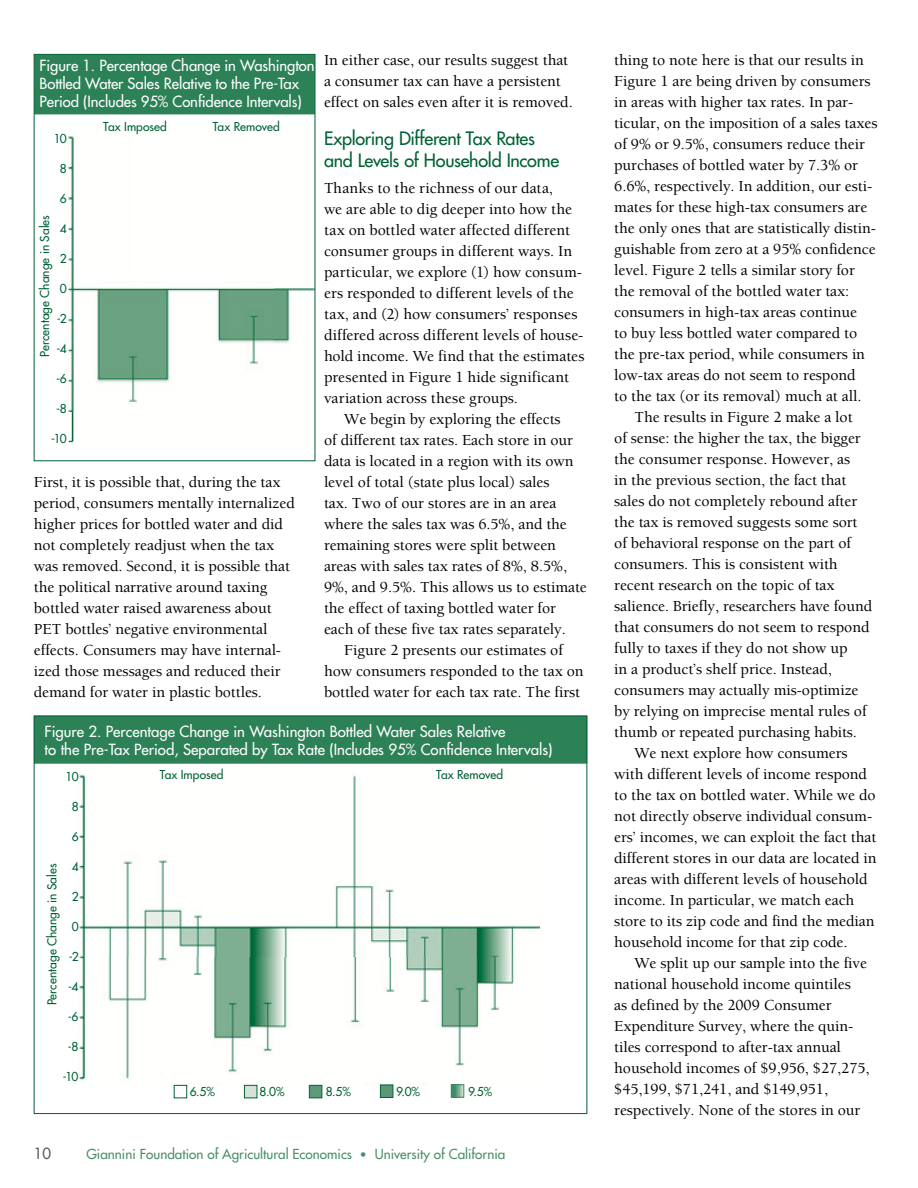
<style>
.page{position:relative;width:918px;height:1188px;background:#fff}
.page>*{position:absolute;margin:0;border:0;box-sizing:border-box;transform-origin:0 0}
.Heading{font:500 18px/21.6px "Futura Std";letter-spacing:-.015em;color:#006235}
.A-parag_text_indent{font:500 15.75px/21px "Berkeley Std";letter-spacing:-.005em;color:#000}
.A-parag_text_no_inde{font:500 15.75px/21px "Berkeley Std";color:#000}
.A-Table_title_2_line{font:500 15px/18px "Futura Std";color:#fff}
.t1{font:500 15px "Futura Std";color:#58595b}
.t2{font:500 13.5px "Futura Std";color:#4b906b}
.A-Figure_label_cente{font:500 12px "Futura Std";letter-spacing:.005em;color:#006235}
.A-Figure_label_right{font:500 12px "Futura Std";letter-spacing:-.065em;color:#006235}
.s1{font-size:12px}
</style>
<div class="page">
<img style="left:77px;top:774px;width:462px;height:311px">
<div style="left:34px;top:54px;width:281px;height:60px;background:#2c8157"></div>
<div style="left:34px;top:716px;width:553px;height:48px;background:#2c8157"></div>
<img style="left:67px;top:136px;width:246px;height:307px">
<div style="left:174px;top:1085px;width:13px;height:13px;border:1px solid #006235"></div>
<svg style="left:453px;top:1086px;width:9px;height:10px"></svg>
<div style="left:380px;top:1085px;width:13px;height:13px;background:#5b9976;border:1px solid #006235"></div>
<div style="left:244px;top:1085px;width:13px;height:13px;background:#d4e3d8;border:1px solid #006235"></div>
<div style="left:309px;top:1085px;width:13px;height:13px;background:#5d9b78;border:1px solid #006235"></div>
<div style="left:34px;top:54px;width:281px;height:407px;border:1px solid #006235"></div>
<p class="A-Table_title_2_line" style="left:40px;top:57px;width:277px">Figure 1. Percentage Change in Washington<br>Bottled Water Sales Relative to the Pre-Tax<br>Period (Includes 95% Confidence Intervals)</p>
<p class="A-Figure_label_right" style="left:54px;top:131px;width:15px">10</p>
<p class="A-Figure_label_right" style="left:60px;top:161px;width:8px">8</p>
<p class="A-Figure_label_right" style="left:60px;top:191px;width:8px">6</p>
<p class="A-Figure_label_right" style="left:60px;top:221px;width:8px">4</p>
<p class="A-Figure_label_right" style="left:60px;top:251px;width:8px">2</p>
<p class="A-Figure_label_right" style="left:60px;top:281px;width:8px">0</p>
<p class="A-Figure_label_right" style="left:57px;top:311px;width:11px">-2</p>
<p class="A-Figure_label_right" style="left:56px;top:341px;width:12px">-4</p>
<p class="A-Figure_label_right" style="left:56px;top:371px;width:12px">-6</p>
<p class="A-Figure_label_right" style="left:56px;top:401px;width:12px">-8</p>
<p class="A-Figure_label_right" style="left:51px;top:431px;width:17px">-10</p>
<p class="A-Figure_label_cente" style="left:37px;top:357px;width:143px;rotate:-90deg">Percentage Change in Sales</p>
<p class="A-Figure_label_cente" style="left:103px;top:119px;width:65px">Tax Imposed</p>
<p class="A-Figure_label_cente" style="left:213px;top:119px;width:69px">Tax Removed</p>
<p class="A-parag_text_indent" style="left:34px;top:472px;width:262px">First, it is possible that, during the tax period, consumers mentally internalized higher prices for bottled water and did not completely readjust when the tax was removed. Second, it is possible that the political narrative around taxing bottled water raised awareness about PET bottles’ negative environmental effects. Consumers may have internal&shy;ized those messages and reduced their demand for water in plastic bottles.</p>
<p class="A-parag_text_indent" style="left:324px;top:50px;width:250px">In either case, our results suggest that a consumer tax can have a persistent effect on sales even after it is removed.</p>
<p class="Heading" style="left:324px;top:128px;width:237px">Exploring Different Tax Rates and Levels of Household Income</p>
<p class="A-parag_text_no_inde" style="left:324px;top:178px;width:262px">Thanks to the richness of our data,<br>we are able to dig deeper into how the tax on bottled water affected different consumer groups in different ways. In particular, we explore (1) how consum&shy;ers responded to different levels of the tax, and (2) how consumers’ responses differed across different levels of house&shy;hold income. We find that the estimates presented in Figure 1 hide significant variation across these groups.</p>
<p class="A-parag_text_indent" style="left:324px;top:409px;width:264px;text-indent:20px">We begin by exploring the effects<br>of different tax rates. Each store in our data is located in a region with its own level of total (state plus local) sales<br>tax. Two of our stores are in an area where the sales tax was 6.5%, and the remaining stores were split between areas with sales tax rates of 8%, 8.5%, 9%, and 9.5%. This allows us to estimate the effect of taxing bottled water for each of these five tax rates separately.</p>
<p class="A-parag_text_indent" style="left:324px;top:640px;width:261px;text-align:center">Figure 2 presents our estimates of<br>how consumers responded to the tax on bottled water for each tax rate. The first</p>
<p class="A-Table_title_2_line" style="left:45px;top:722px;width:509px">Figure 2. Percentage Change in Washington Bottled Water Sales Relative<br>to the Pre-Tax Period, Separated by Tax Rate (Includes 95% Confidence Intervals)</p>
<p class="A-Figure_label_right" style="left:66px;top:769px;width:15px">10</p>
<p class="A-Figure_label_right" style="left:72px;top:799px;width:8px">8</p>
<p class="A-Figure_label_right" style="left:72px;top:829px;width:8px">6</p>
<p class="A-Figure_label_right" style="left:72px;top:859px;width:8px">4</p>
<p class="A-Figure_label_right" style="left:72px;top:889px;width:8px">2</p>
<p class="A-Figure_label_right" style="left:72px;top:919px;width:8px">0</p>
<p class="A-Figure_label_right" style="left:69px;top:949px;width:11px">-2</p>
<p class="A-Figure_label_right" style="left:68px;top:979px;width:12px">-4</p>
<p class="A-Figure_label_right" style="left:68px;top:1009px;width:12px">-6</p>
<p class="A-Figure_label_right" style="left:68px;top:1039px;width:12px">-8</p>
<p class="A-Figure_label_right" style="left:63px;top:1069px;width:17px">-10</p>
<p class="A-Figure_label_cente" style="left:45px;top:1005px;width:143px;rotate:-90deg">Percentage Change in Sales</p>
<p class="A-Figure_label_cente" style="left:160px;top:767px;width:65px">Tax Imposed</p>
<p class="A-Figure_label_cente" style="left:436px;top:767px;width:69px">Tax Removed</p>
<p class="A-Figure_label_cente" style="left:190px;top:1084px;width:27px">6.5%</p>
<p class="A-Figure_label_cente" style="left:260px;top:1084px;width:27px">8.0%</p>
<p class="A-Figure_label_cente" style="left:326px;top:1084px;width:27px">8.5%</p>
<p class="A-Figure_label_cente" style="left:396px;top:1084px;width:25px">9.0%</p>
<p class="A-Figure_label_cente" style="left:468px;top:1084px;width:26px">9.5%</p>
<p class="t1" style="left:34px;top:1144px;width:19px">10</p>
<p class="t2" style="left:86px;top:1145px;width:421px">Giannini Foundation of Agricultural Economics <span class="s1">•</span> University of California</p>
<p class="A-parag_text_indent" style="left:614px;top:50px;width:265px">thing to note here is that our results in Figure 1 are being driven by consumers in areas with higher tax rates. In par&shy;ticular, on the imposition of a sales taxes of 9% or 9.5%, consumers reduce their purchases of bottled water by 7.3% or 6.6%, respectively. In addition, our esti&shy;mates for these high-tax consumers are the only ones that are statistically distin&shy;guishable from zero at a 95% confidence level. Figure 2 tells a similar story for the removal of the bottled water tax: consumers in high-tax areas continue<br>to buy less bottled water compared to the pre-tax period, while consumers in low-tax areas do not seem to respond<br>to the tax (or its removal) much at all.</p>
<p class="A-parag_text_indent" style="left:614px;top:407px;width:259px;text-indent:20px">The results in Figure 2 make a lot<br>of sense: the higher the tax, the bigger the consumer response. However, as<br>in the previous section, the fact that sales do not completely rebound after the tax is removed suggests some sort of behavioral response on the part of consumers. This is consistent with recent research on the topic of tax salience. Briefly, researchers have found that consumers do not seem to respond fully to taxes if they do not show up<br>in a product’s shelf price. Instead, consumers may actually mis-optimize by relying on imprecise mental rules of thumb or repeated purchasing habits.</p>
<p class="A-parag_text_indent" style="left:614px;top:743px;width:264px;text-indent:20px">We next explore how consumers with different levels of income respond to the tax on bottled water. While we do not directly observe individual consum&shy;ers’ incomes, we can exploit the fact that different stores in our data are located in areas with different levels of household income. In particular, we match each store to its zip code and find the median household income for that zip code.</p>
<p class="A-parag_text_indent" style="left:614px;top:953px;width:257px;text-indent:20px">We split up our sample into the five national household income quintiles<br>as defined by the 2009 Consumer Expenditure Survey, where the quin&shy;tiles correspond to after-tax annual household incomes of $9,956, $27,275, $45,199, $71,241, and $149,951, respectively. None of the stores in our</p>
</div>
